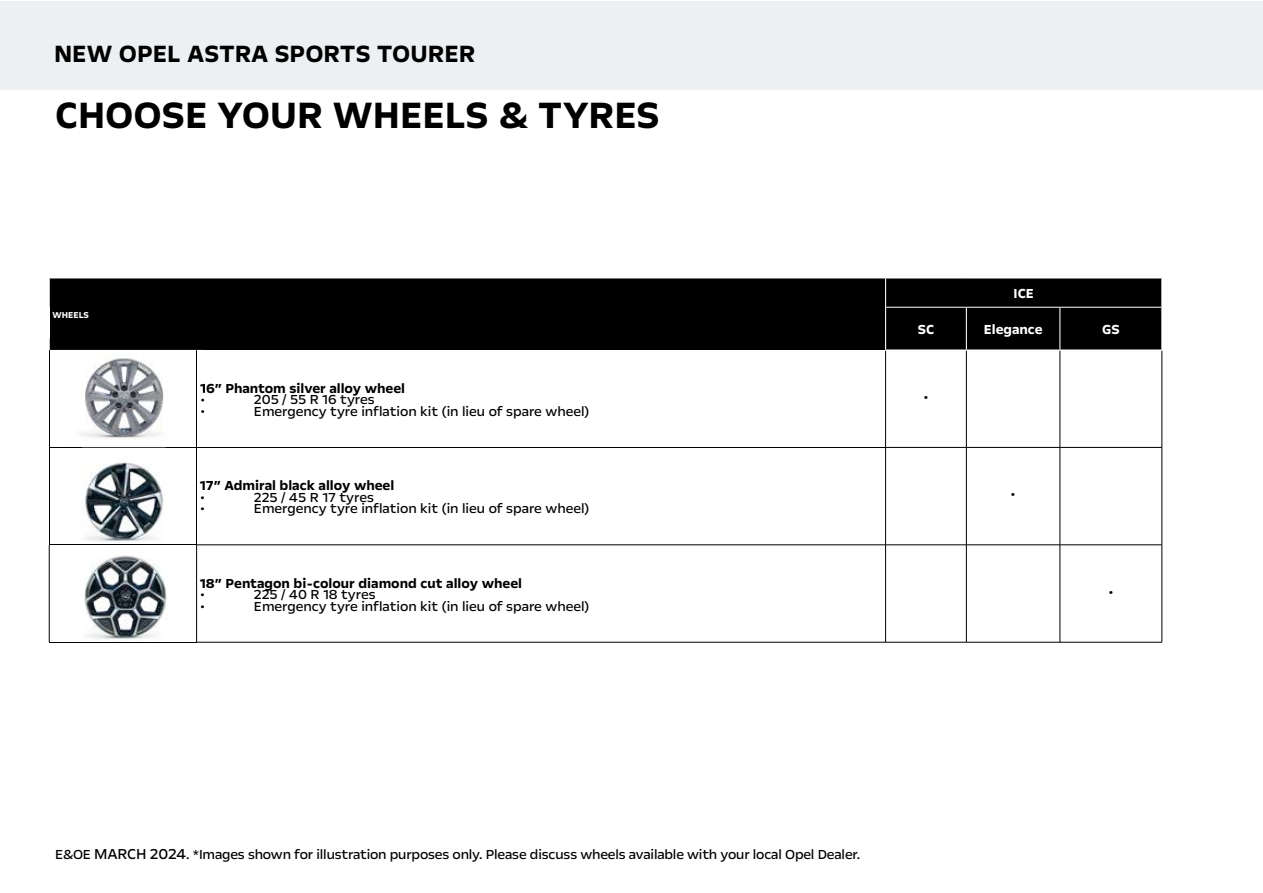
<style>
.page{position:relative;width:1263px;height:893px;background:#fff}
.page>*{position:absolute;margin:0;border:0;box-sizing:border-box;transform-origin:0 0}
.t1{font:700 42px "Opel Next";color:#000}
.t2{font:700 27px "Opel Next";color:#000}
.t3{font:15px/11.4px "Opel Next";letter-spacing:-.005em;color:#000}
.t4{font:700 15px "Opel Next";color:#000}
.t5{font:700 15px "Opel Next";color:#fff}
.t6{font:700 12.3px "Opel Next";color:#000}
.t7{font:700 9.75px "Opel Next";color:#fff}
.s1{font-size:16.5px}
</style>
<div class="page">
<div style="left:0;top:1px;width:1263px;height:89px;background:#edf0f2"></div>
<div style="left:50px;top:278px;width:1111px;height:72px;background:#000"></div>
<hr style="left:885px;top:351px;width:1px;height:96px;background:#000">
<hr style="left:966px;top:351px;width:1px;height:96px;background:#000">
<hr style="left:1060px;top:351px;width:1px;height:96px;background:#000">
<hr style="left:1161px;top:351px;width:1px;height:96px;background:#000">
<hr style="left:49px;top:447px;width:1px;height:98px;background:#000">
<hr style="left:197px;top:447px;width:688px;height:1px;background:#000">
<hr style="left:196px;top:447px;width:1px;height:98px;background:#000">
<hr style="left:885px;top:447px;width:81px;height:1px;background:#000">
<hr style="left:885px;top:447px;width:1px;height:98px;background:#000">
<hr style="left:966px;top:447px;width:94px;height:1px;background:#000">
<hr style="left:966px;top:447px;width:1px;height:98px;background:#000">
<hr style="left:1060px;top:447px;width:102px;height:1px;background:#000">
<hr style="left:1060px;top:447px;width:1px;height:98px;background:#000">
<hr style="left:1161px;top:447px;width:1px;height:98px;background:#000">
<hr style="left:49px;top:545px;width:148px;height:1px;background:#000">
<hr style="left:49px;top:545px;width:1px;height:97px;background:#000">
<hr style="left:197px;top:545px;width:688px;height:1px;background:#000">
<hr style="left:196px;top:545px;width:1px;height:97px;background:#000">
<hr style="left:885px;top:545px;width:81px;height:1px;background:#000">
<hr style="left:885px;top:545px;width:1px;height:97px;background:#000">
<hr style="left:966px;top:545px;width:94px;height:1px;background:#000">
<hr style="left:966px;top:545px;width:1px;height:97px;background:#000">
<hr style="left:1060px;top:545px;width:102px;height:1px;background:#000">
<hr style="left:1060px;top:545px;width:1px;height:97px;background:#000">
<hr style="left:1161px;top:545px;width:1px;height:97px;background:#000">
<hr style="left:49px;top:642px;width:148px;height:1px;background:#000">
<hr style="left:197px;top:642px;width:688px;height:1px;background:#000">
<hr style="left:885px;top:642px;width:81px;height:1px;background:#000">
<hr style="left:966px;top:642px;width:94px;height:1px;background:#000">
<hr style="left:1060px;top:642px;width:102px;height:1px;background:#000">
<hr style="left:49px;top:278px;width:148px;height:1px;background:#fff">
<svg style="left:49px;top:278px;width:1px;height:29px"></svg>
<hr style="left:197px;top:278px;width:688px;height:1px;background:#fff">
<hr style="left:886px;top:307px;width:80px;height:1px;background:#fff">
<hr style="left:966px;top:307px;width:94px;height:1px;background:#fff">
<hr style="left:1060px;top:307px;width:101px;height:1px;background:#fff">
<svg style="left:885px;top:278px;width:1px;height:29px"></svg>
<svg style="left:1161px;top:278px;width:1px;height:29px"></svg>
<hr style="left:885px;top:307px;width:1px;height:42px;background:#fff">
<hr style="left:966px;top:308px;width:1px;height:41px;background:#fff">
<hr style="left:1059px;top:308px;width:1px;height:41px;background:#fff">
<hr style="left:885px;top:349px;width:81px;height:2px;background:#fff">
<hr style="left:966px;top:349px;width:94px;height:2px;background:#fff">
<hr style="left:1060px;top:349px;width:102px;height:2px;background:#fff">
<img style="left:81px;top:358px;width:124px;height:82px">
<img style="left:50px;top:339px;width:155px;height:11px">
<img style="left:49px;top:351px;width:1px;height:96px">
<img style="left:196px;top:351px;width:1px;height:96px">
<img style="left:49px;top:447px;width:148px;height:1px">
<img style="left:200px;top:382px;width:5px;height:14px">
<img style="left:82px;top:462px;width:81px;height:83px">
<img style="left:84px;top:544px;width:84px;height:95px">
<img style="left:84px;top:543px;width:82px;height:5px">
<img style="left:84px;top:545px;width:82px;height:1px">
<h2 class="t2" style="left:54px;top:37px;width:423px">NEW OPEL ASTRA SPORTS TOURER</h2>
<h1 class="t1" style="left:55px;top:89px;width:606px">CHOOSE YOUR WHEELS &amp; TYRES</h1>
<p class="t7" style="left:52px;top:309px;width:38px">WHEELS</p>
<p class="t5" style="left:1013px;top:284px;width:22px">ICE</p>
<p class="t5" style="left:918px;top:320px;width:18px">SC</p>
<p class="t5" style="left:984px;top:320px;width:60px">Elegance</p>
<p class="t5" style="left:1102px;top:320px;width:19px">GS</p>
<p class="t4" style="left:200px;top:379px;width:207px">16” Phantom silver alloy wheel</p>
<p class="t3" style="left:254px;top:394px;width:337px">205 / 55 R 16 tyres<br>Emergency tyre inflation kit (in lieu of spare wheel)</p>
<p class="t6" style="left:923px;top:389px;width:7px">•</p>
<p class="t4" style="left:200px;top:476px;width:196px">17” Admiral black alloy wheel</p>
<p class="t3" style="left:200px;top:491px;width:7px">•</p>
<p class="t3" style="left:254px;top:491px;width:122px">225 / 45 R 17 tyres</p>
<p class="t3" style="left:200px;top:503px;width:7px">•</p>
<p class="t3" style="left:254px;top:503px;width:337px">Emergency tyre inflation kit (in lieu of spare wheel)</p>
<p class="t4" style="left:200px;top:574px;width:324px">18” Pentagon bi-colour diamond cut alloy wheel</p>
<p class="t3" style="left:200px;top:588px;width:7px">•</p>
<p class="t3" style="left:254px;top:588px;width:123px">225 / 40 R 18 tyres</p>
<p class="t3" style="left:200px;top:600px;width:7px">•</p>
<p class="t3" style="left:254px;top:600px;width:337px">Emergency tyre inflation kit (in lieu of spare wheel)</p>
<p class="t6" style="left:1011px;top:487px;width:7px">•</p>
<p class="t3" style="left:55px;top:849px;width:806px">E&amp;OE <span class="s1">MARCH 2024</span>. *Images shown for illustration purposes only. Please discuss wheels available with your local Opel Dealer.</p>
<p class="t6" style="left:1108px;top:584px;width:7px">•</p>
</div>
